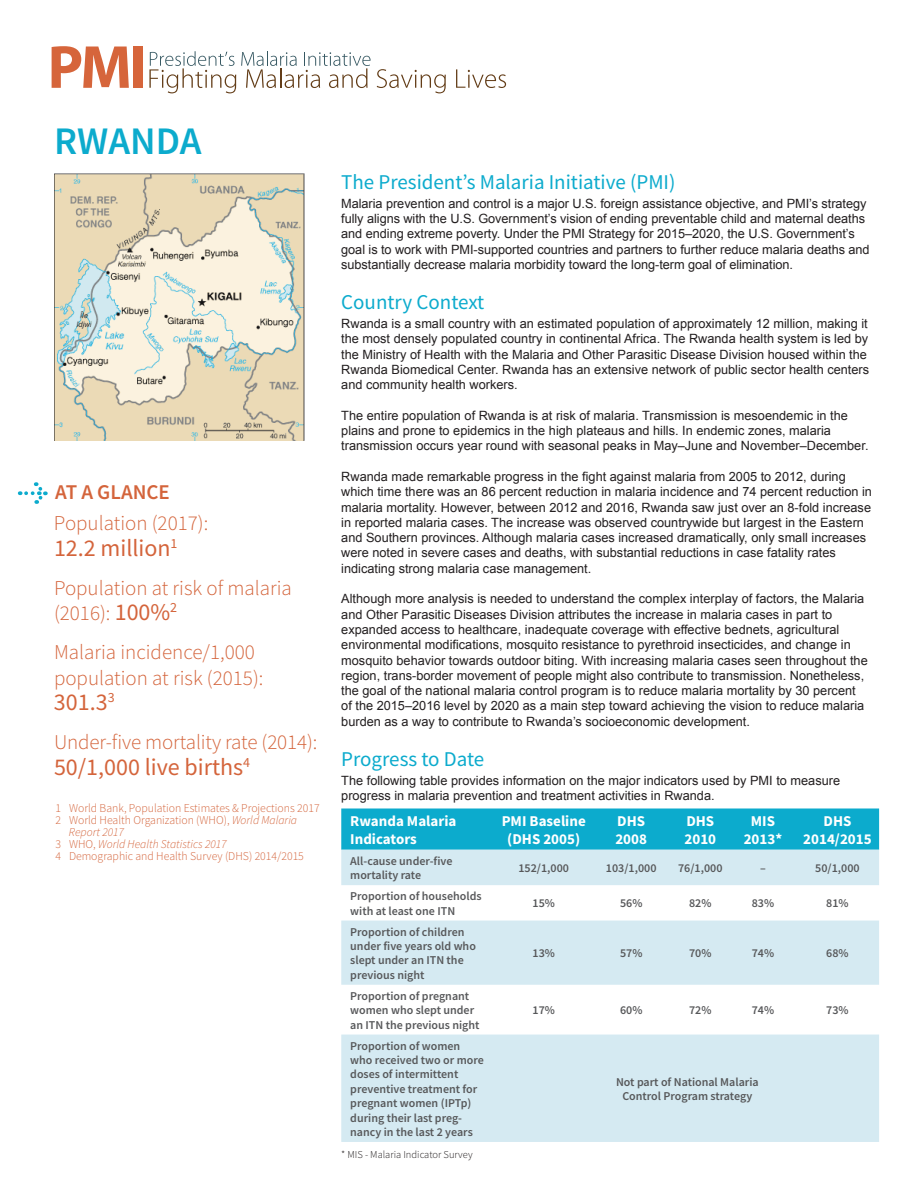
<style>
.page{position:relative;width:918px;height:1188px;background:#fff}
.page>*{position:absolute;margin:0;border:0;box-sizing:border-box;transform-origin:0 0}
.t1{font:600 39px "Source Sans Pro";color:#0cabcd}
.at_a_glance{font:24px "Source Sans Pro";color:#d4643b}
.at_a_glance-2{font:300 21px/25.5px "Source Sans Pro";color:#d4643b}
.t2{font:21px "Source Sans Pro";color:#0cabcd}
.t3{font:600 21px "Source Sans Pro";color:#d4643b}
.table_heading{font:700 15px/18px "Source Sans Pro";color:#fff}
.body{font:12.75px/15.3px "Arial";color:#231f20}
.t4{font:600 12px/14.4px "Source Sans Pro";color:#57585a}
.source{font:300 12px/12px "Source Sans Pro";color:#d4643b}
.source-2{font:italic 300 12px "Source Sans Pro";color:#d4643b}
.note-text{font:300 10.5px "Source Sans Pro";color:#231f20}
.s1{font-weight:400;font-size:24px}
.s2{font-style:italic}
.s3{font-style:normal}
</style>
<div class="page">
<svg style="left:52px;top:46px;width:77px;height:42px"></svg>
<div style="left:133px;top:47px;width:9px;height:41px;background:#d6653b"></div>
<svg style="left:149px;top:51px;width:222px;height:42px"></svg>
<svg style="left:377px;top:69px;width:69px;height:24px"></svg>
<svg style="left:456px;top:69px;width:50px;height:19px"></svg>
<img style="left:55px;top:174px;width:249px;height:266px">
<div style="left:341px;top:808px;width:538px;height:42px;background:#0cabcd"></div>
<svg style="left:341px;top:850px;width:538px;height:292px;fill:#d5eaf2"></svg>
<svg style="left:20px;top:482px;width:28px;height:22px"></svg>
<h1 class="t1" style="left:54px;top:115px;width:149px">RWANDA</h1>
<p class="t3" style="left:55px;top:478px;width:116px">AT A GLANCE</p>
<p class="at_a_glance-2" style="left:54px;top:511px;width:156px">Population (2017):</p>
<p class="at_a_glance" style="left:54px;top:533px;width:125px">12.2 million<sup>1</sup></p>
<p class="at_a_glance-2" style="left:54px;top:575px;width:239px">Population at risk of malaria (2016): <span class="s1">100%</span><sup>2</sup></p>
<p class="at_a_glance-2" style="left:54px;top:640px;width:211px">Malaria incidence/1,000 population at risk (2015):</p>
<p class="at_a_glance" style="left:54px;top:687px;width:62px">301.3<sup>3</sup></p>
<p class="at_a_glance-2" style="left:54px;top:730px;width:265px">Under-five mortality rate (2014):</p>
<p class="at_a_glance" style="left:54px;top:752px;width:198px">50/1,000 live births<sup>4</sup></p>
<p class="source" style="left:56px;top:802px;width:266px">1 World Bank, Population Estimates &amp; Projections 2017</p>
<p class="source" style="left:69px;top:814px;width:230px;text-indent:-13px">2 World Health Organization (WHO), <span class="s2">World Malaria<br>Report 2017</span></p>
<p class="source-2" style="left:56px;top:837px;width:173px"><span class="s3">3 WHO,</span> World Health Statistics 2017</p>
<p class="source" style="left:56px;top:850px;width:250px">4 Demographic and Health Survey (DHS) 2014/2015</p>
<h2 class="t2" style="left:341px;top:169px;width:336px">The President’s Malaria Initiative (PMI)</h2>
<p class="body" style="left:341px;top:196px;width:530px">Malaria prevention and control is a major U.S. foreign assistance objective, and PMI’s strategy fully aligns with the U.S. Government’s vision of ending preventable child and maternal deaths and ending extreme poverty. Under the PMI Strategy for 2015–2020, the U.S. Government’s goal is to work with PMI-supported countries and partners to further reduce malaria deaths and substantially decrease malaria morbidity toward the long-term goal of elimination.</p>
<h2 class="t2" style="left:341px;top:289px;width:145px">Country Context</h2>
<p class="body" style="left:341px;top:316px;width:529px">Rwanda is a small country with an estimated population of approximately 12 million, making it the most densely populated country in continental Africa. The Rwanda health system is led by the Ministry of Health with the Malaria and Other Parasitic Disease Division housed within the Rwanda Biomedical Center. Rwanda has an extensive network of public sector health centers and community health workers.</p>
<p class="body" style="left:341px;top:408px;width:529px">The entire population of Rwanda is at risk of malaria. Transmission is mesoendemic in the plains and prone to epidemics in the high plateaus and hills. In endemic zones, malaria transmission occurs year round with seasonal peaks in May–June and November–December.</p>
<p class="body" style="left:341px;top:469px;width:532px">Rwanda made remarkable progress in the fight against malaria from 2005 to 2012, during which time there was an 86 percent reduction in malaria incidence and 74 percent reduction in malaria mortality. However, between 2012 and 2016, Rwanda saw just over an 8-fold increase in reported malaria cases. The increase was observed countrywide but largest in the Eastern and Southern provinces. Although malaria cases increased dramatically, only small increases were noted in severe cases and deaths, with substantial reductions in case fatality rates indicating strong malaria case management.</p>
<p class="body" style="left:341px;top:591px;width:528px">Although more analysis is needed to understand the complex interplay of factors, the Malaria and Other Parasitic Diseases Division attributes the increase in malaria cases in part to expanded access to healthcare, inadequate coverage with effective bednets, agricultural environmental modifications, mosquito resistance to pyrethroid insecticides, and change in mosquito behavior towards outdoor biting. With increasing malaria cases seen throughout the region, trans-border movement of people might also contribute to transmission. Nonetheless, the goal of the national malaria control program is to reduce malaria mortality by 30 percent of the 2015–2016 level by 2020 as a main step toward achieving the vision to reduce malaria burden as a way to contribute to Rwanda’s socioeconomic development.</p>
<h2 class="t2" style="left:341px;top:746px;width:145px">Progress to Date</h2>
<p class="body" style="left:341px;top:773px;width:500px">The following table provides information on the major indicators used by PMI to measure progress in malaria prevention and treatment activities in Rwanda.</p>
<p class="table_heading" style="left:350px;top:812px;width:108px">Rwanda Malaria<br>Indicators</p>
<p class="table_heading" style="left:502px;top:812px;width:86px;text-align:center">PMI Baseline (DHS 2005)</p>
<p class="table_heading" style="left:615px;top:812px;width:33px">DHS<br>2008</p>
<p class="table_heading" style="left:684px;top:812px;width:33px">DHS<br>2010</p>
<p class="table_heading" style="left:744px;top:812px;width:40px;text-align:center">MIS<br>2013*</p>
<p class="table_heading" style="left:803px;top:812px;width:70px;text-align:center">DHS<br>2014/2015</p>
<p class="t4" style="left:350px;top:853px;width:104px">All-cause under-five mortality rate</p>
<p class="t4" style="left:518px;top:861px;width:52px">152/1,000</p>
<p class="t4" style="left:606px;top:861px;width:52px">103/1,000</p>
<p class="t4" style="left:678px;top:861px;width:46px">76/1,000</p>
<p class="t4" style="left:760px;top:861px;width:7px">–</p>
<p class="t4" style="left:815px;top:861px;width:46px">50/1,000</p>
<p class="t4" style="left:350px;top:889px;width:133px">Proportion of households with at least one ITN</p>
<p class="t4" style="left:533px;top:896px;width:24px">15%</p>
<p class="t4" style="left:620px;top:896px;width:24px">56%</p>
<p class="t4" style="left:689px;top:896px;width:24px">82%</p>
<p class="t4" style="left:752px;top:896px;width:24px">83%</p>
<p class="t4" style="left:826px;top:896px;width:24px">81%</p>
<p class="t4" style="left:350px;top:924px;width:127px">Proportion of children under five years old who slept under an ITN the previous night</p>
<p class="t4" style="left:533px;top:946px;width:24px">13%</p>
<p class="t4" style="left:620px;top:946px;width:24px">57%</p>
<p class="t4" style="left:689px;top:946px;width:24px">70%</p>
<p class="t4" style="left:752px;top:946px;width:24px">74%</p>
<p class="t4" style="left:826px;top:946px;width:24px">68%</p>
<p class="t4" style="left:350px;top:988px;width:131px">Proportion of pregnant women who slept under an ITN the previous night</p>
<p class="t4" style="left:350px;top:1038px;width:135px">Proportion of women who received two or more doses of intermittent preventive treatment for pregnant women (IPTp) during their last preg&shy;nancy in the last 2 years</p>
<p class="note-text" style="left:341px;top:1148px;width:133px">* MIS - Malaria Indicator Survey</p>
<p class="t4" style="left:533px;top:1003px;width:24px">17%</p>
<p class="t4" style="left:620px;top:1003px;width:24px">60%</p>
<p class="t4" style="left:689px;top:1003px;width:24px">72%</p>
<p class="t4" style="left:752px;top:1003px;width:24px">74%</p>
<p class="t4" style="left:826px;top:1003px;width:24px">73%</p>
<p class="t4" style="left:616px;top:1074px;width:144px;text-align:center">Not part of National Malaria<br>Control Program strategy</p>
</div>
